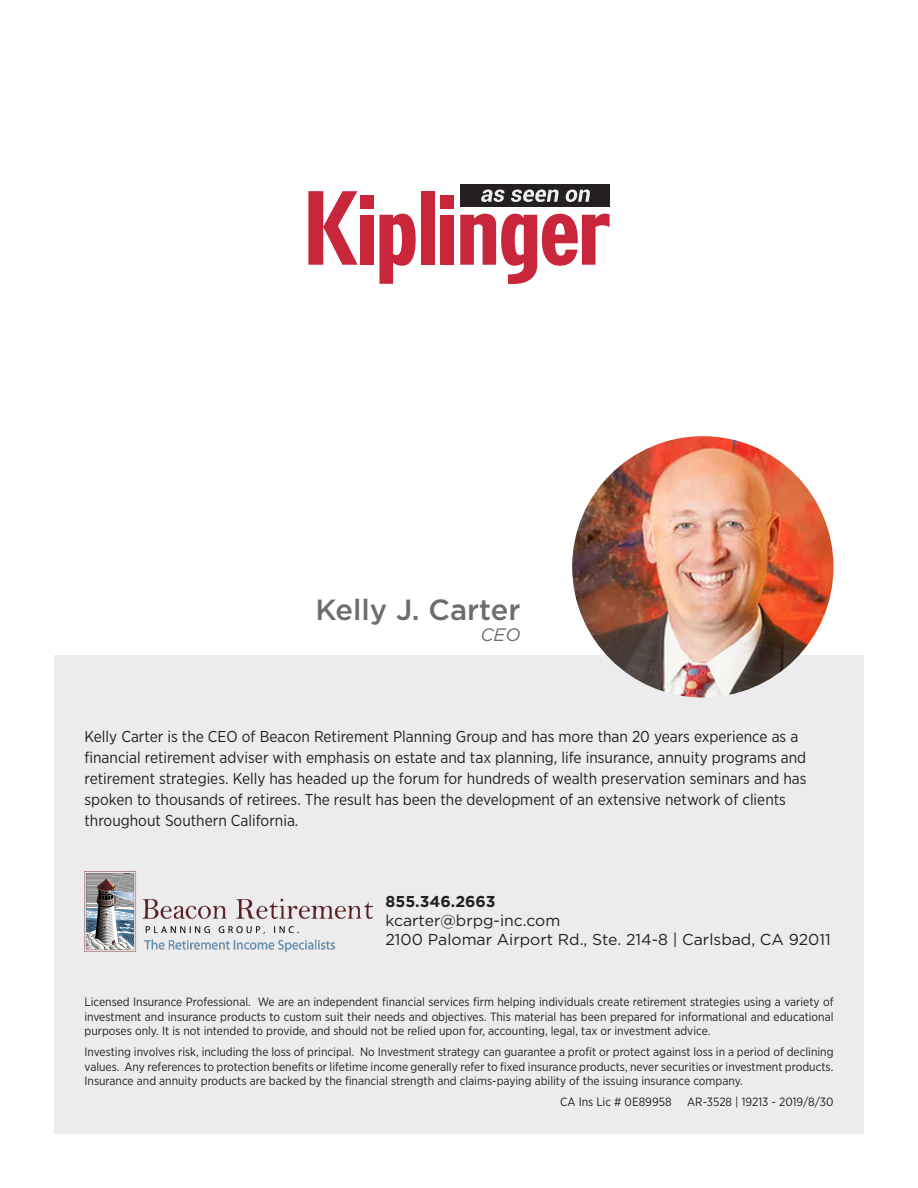
<style>
.page{position:relative;width:918px;height:1188px;background:#fff}
.page>*{position:absolute;margin:0;border:0;box-sizing:border-box;transform-origin:0 0}
.t1{font:500 29.25px "Gotham";color:#6c6d70}
.t2{font:italic 18px "Gotham";color:#6c6d70}
.t3{font:15.75px/21px "Gotham Narrow";color:#231f20}
.t4{font:15.75px "Gotham";color:#231f20}
.t5{font:700 15.75px "Gotham";color:#231f20}
.t6{font:12px/14.4px "Gotham Narrow";color:#231f20;text-align:justify}
</style>
<div class="page">
<div style="left:54px;top:656px;width:810px;height:478px;background:#ececee"></div>
<img style="left:85px;top:872px;width:287px;height:79px">
<img style="left:572px;top:436px;width:261px;height:262px;border-radius:131px">
<svg style="left:308px;top:191px;width:50px;height:74px"></svg>
<div style="left:360px;top:215px;width:13px;height:50px;background:#c9263b"></div>
<svg style="left:379px;top:214px;width:37px;height:70px"></svg>
<div style="left:421px;top:191px;width:13px;height:74px;background:#c9263b"></div>
<div style="left:441px;top:215px;width:13px;height:50px;background:#c9263b"></div>
<svg style="left:460px;top:213px;width:150px;height:71px"></svg>
<div style="left:360px;top:195px;width:13px;height:14px;background:#c9263b"></div>
<div style="left:441px;top:195px;width:13px;height:14px;background:#c9263b"></div>
<div style="left:460px;top:185px;width:150px;height:22px;background:#241f21"></div>
<svg style="left:481px;top:190px;width:24px;height:12px"></svg>
<svg style="left:511px;top:189px;width:48px;height:13px"></svg>
<svg style="left:565px;top:190px;width:25px;height:12px"></svg>
<p class="t1" style="left:315px;top:590px;width:207px">Kelly J. Carter</p>
<p class="t2" style="left:480px;top:623px;width:42px">CEO</p>
<p class="t3" style="left:85px;top:726px;width:724px">Kelly Carter is the CEO of Beacon Retirement Planning Group and has more than 20 years experience as a financial retirement adviser with emphasis on estate and tax planning, life insurance, annuity programs and retirement strategies. Kelly has headed up the forum for hundreds of wealth preservation seminars and has spoken to thousands of retirees. The result has been the development of an extensive network of clients throughout Southern California.</p>
<p class="t5" style="left:386px;top:891px;width:112px">855.346.2663</p>
<p class="t4" style="left:386px;top:910px;width:176px">kcarter@brpg-inc.com</p>
<p class="t4" style="left:386px;top:929px;width:447px">2100 Palomar Airport Rd., Ste. 214-8 | Carlsbad, CA 92011</p>
<p class="t6" style="left:85px;top:995px;width:751px">Licensed Insurance Professional. We are an independent financial services firm helping individuals create retirement strategies using a variety of investment and insurance products to custom suit their needs and objectives. This material has been prepared for informational and educational purposes only. It is not intended to provide, and should not be relied upon for, accounting, legal, tax or investment advice.</p>
<p class="t6" style="left:85px;top:1045px;width:751px">Investing involves risk, including the loss of principal. No Investment strategy can guarantee a profit or protect against loss in a period of declining values. Any references to protection benefits or lifetime income generally refer to fixed insurance products, never securities or investment products.<br>Insurance and annuity products are backed by the financial strength and claims-paying ability of the issuing insurance company.</p>
<p class="t6" style="left:560px;top:1095px;width:113px">CA Ins Lic # 0E89958</p>
<p class="t6" style="left:687px;top:1095px;width:148px">AR-3528 | 19213 - 2019/8/30</p>
</div>
